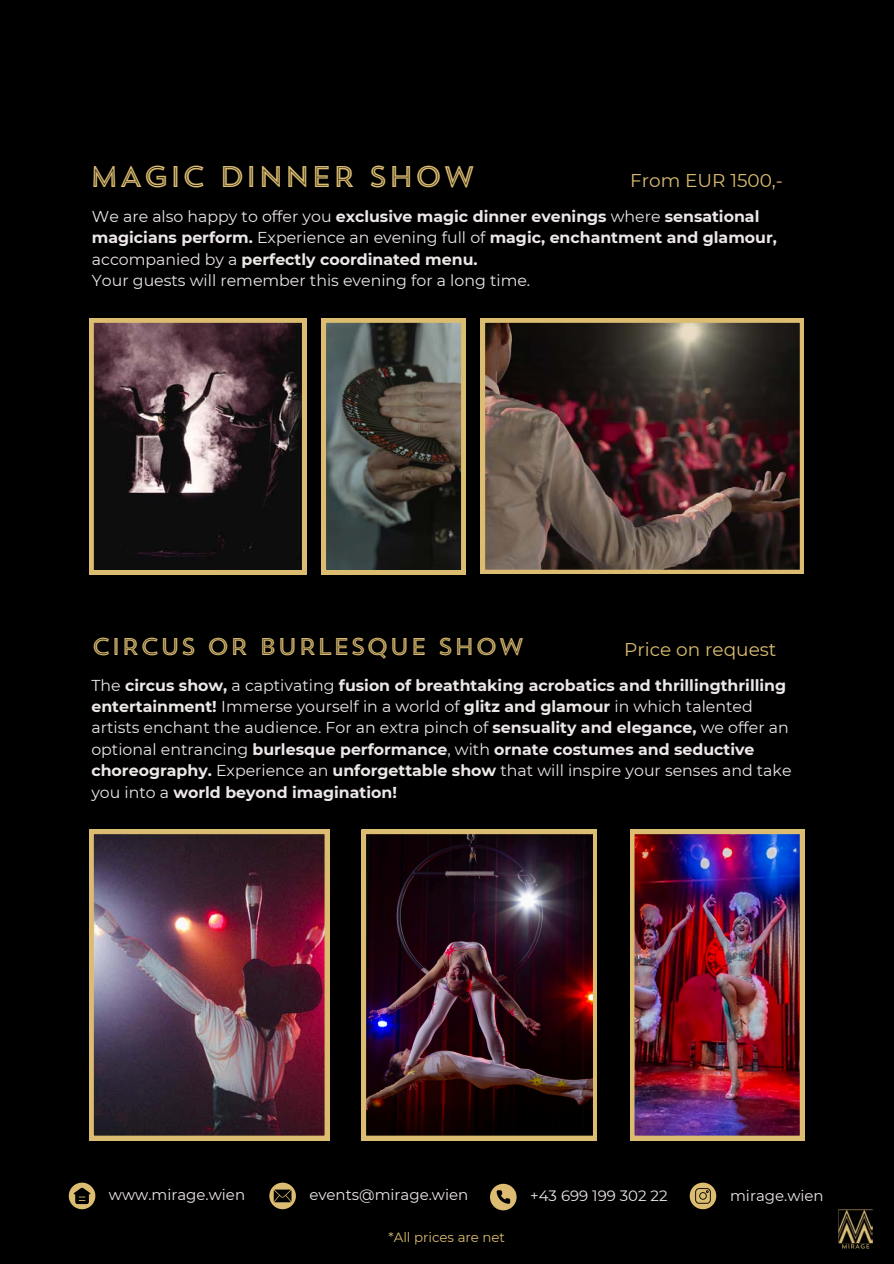
<style>
.page{position:relative;width:894px;height:1264px;background:#fff}
.page>*{position:absolute;margin:0;border:0;box-sizing:border-box;transform-origin:0 0}
.t1{font:29.85px "Trend Sans Five";color:#dbbc70}
.t2{font:24.15px "Trend Sans Five";color:#dbbc70}
.t3{font:18.45px "Montserrat";color:#dbbc70}
.t4{font:700 15.75px/21.3px "Montserrat";color:#ede7e7}
.t5{font:15.75px/21.3px "Montserrat";color:#ede7e7}
.t6{font:15px "Montserrat";color:#ede7e7}
.t7{font:13.35px "Montserrat";color:#dbbc70}
.s1{font-weight:700}
.s2{font-weight:400}
</style>
<div class="page">
<div style="left:0;top:0;width:893px;height:1263px;background:#000"></div>
<img style="left:838px;top:1209px;width:34px;height:39px">
<svg style="left:89px;top:318px;width:217px;height:256px"></svg>
<img style="left:480px;top:318px;width:323px;height:256px">
<svg style="left:321px;top:318px;width:144px;height:256px"></svg>
<img style="left:630px;top:829px;width:174px;height:311px">
<svg style="left:490px;top:1183px;width:26px;height:27px"></svg>
<svg style="left:69px;top:1182px;width:26px;height:27px"></svg>
<svg style="left:269px;top:1182px;width:27px;height:27px"></svg>
<svg style="left:689px;top:1182px;width:27px;height:27px"></svg>
<img style="left:89px;top:829px;width:240px;height:311px">
<img style="left:361px;top:829px;width:235px;height:311px">
<p class="t1" style="left:89px;top:165px;width:388px">MAGIC DINNER SHOW</p>
<p class="t5" style="left:92px;top:205px;width:686px">We are also happy to offer you <span class="s1">exclusive magic dinner evenings</span> where <span class="s1">sensational magicians perform.</span> Experience an evening full of <span class="s1">magic, enchantment and glamour, </span>accompanied by a <span class="s1">perfectly coordinated menu.<br></span>Your guests will remember this evening for a long time.</p>
<h4 class="t3" style="left:629px;top:169px;width:154px">From EUR 1500,-</h4>
<h4 class="t2" style="left:91px;top:637px;width:435px">CIRCUS OR BURLESQUE SHOW</h4>
<p class="t4" style="left:91px;top:674px;width:701px"><span class="s2">The</span> circus show, <span class="s2">a captivating</span> fusion of breathtaking acrobatics and thrillingthrilling entertainment! <span class="s2">Immerse yourself in a world of</span> glitz and glamour <span class="s2">in which talented artists enchant the audience. For an extra pinch of</span> sensuality and elegance, <span class="s2">we offer an optional entrancing</span> burlesque performance<span class="s2">, with</span> ornate costumes and seductive choreography. <span class="s2">Experience an</span> unforgettable show <span class="s2">that will inspire your senses and take you into a</span> world beyond imagination!</p>
<h4 class="t3" style="left:624px;top:638px;width:154px">Price on request</h4>
<h2 class="t6" style="left:109px;top:1185px;width:138px">www.mirage.wien</h2>
<h3 class="t6" style="left:309px;top:1185px;width:160px">events@mirage.wien</h3>
<p class="t6" style="left:530px;top:1186px;width:139px">+43 699 199 302 22</p>
<h4 class="t6" style="left:729px;top:1186px;width:95px">mirage.wien</h4>
<p class="t7" style="left:388px;top:1228px;width:118px">*All prices are net</p>
</div>
